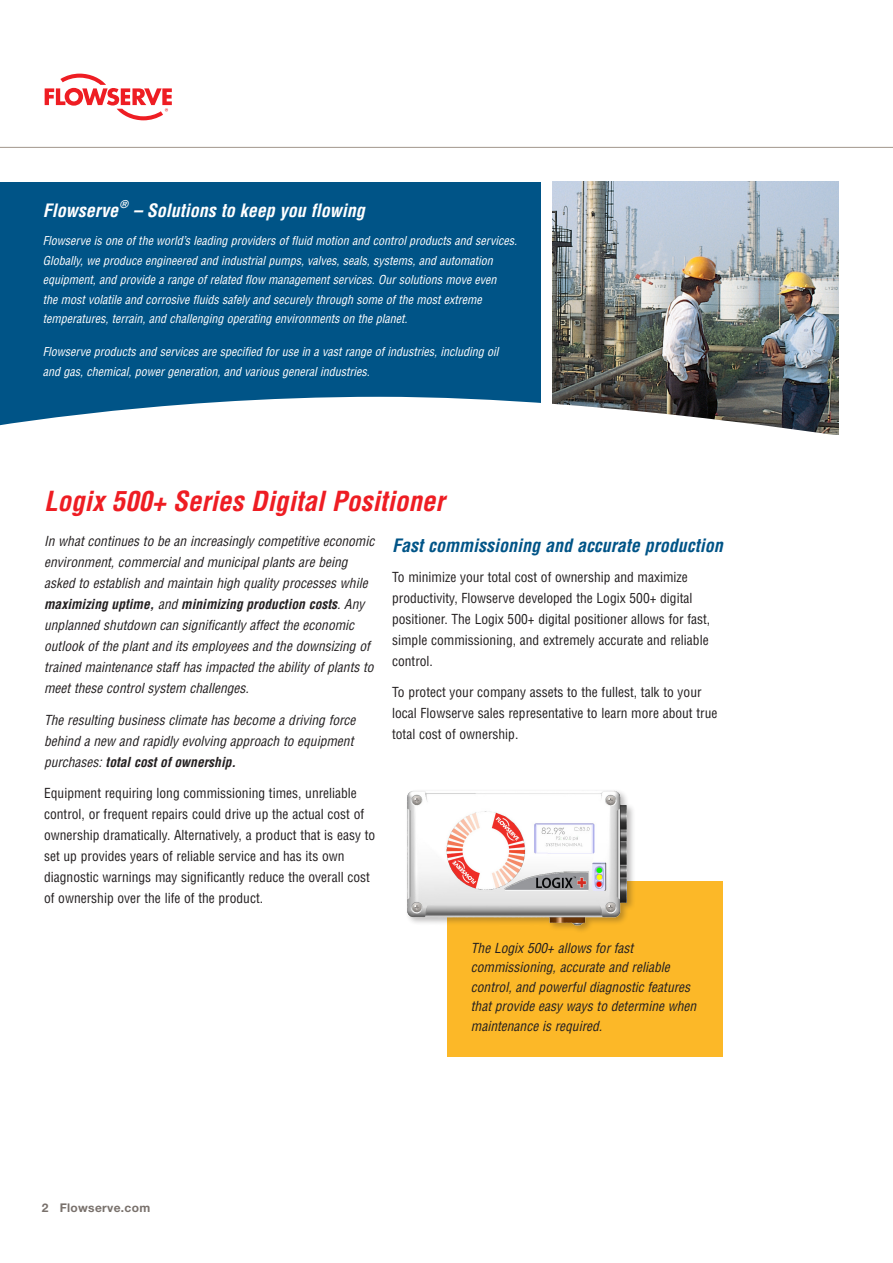
<style>
.page{position:relative;width:893px;height:1263px;background:#fff}
.page>*{position:absolute;margin:0;border:0;box-sizing:border-box;transform-origin:0 0}
.Page_Header{font:italic 700 condensed 27px "Helvetica LT Std";color:#ee1d23}
.Body_Copy{font:italic 700 condensed 18px "Helvetica LT Std";color:#005487}
.Sub_Header{font:italic 700 condensed 18px "Helvetica LT Std";color:#fff}
.Body_Copy-2{font:condensed 13.5px/21px "Helvetica LT Std";color:#231f20}
.Intro_Paragraph{font:italic condensed 13.5px/21px "Helvetica LT Std";color:#231f20}
.Special_Info_Black{font:italic condensed 13.5px/19.5px "Helvetica LT Std";color:#231f20}
.Body_Copy-3{font:italic condensed 12px/19.5px "Helvetica LT Std";color:#fff}
.t1{font:700 12px "Helvetica Neue LT Std";letter-spacing:.025em;color:#79716c}
.Sub_Header-2{font:italic 700 condensed 10.5px "Helvetica LT Std";color:#fff}
.s1{font-weight:700}
</style>
<div class="page">
<hr style="left:0;top:147px;width:893px;height:1px;background:#a1968b">
<svg style="left:45px;top:74px;width:127px;height:46px"></svg>
<div style="left:0;top:182px;width:540px;height:256px;background:#005487"></div>
<div style="left:447px;top:881px;width:276px;height:176px;background:#fcb828"></div>
<div style="left:406px;top:788px;width:230px;height:146px;background:#231f20;opacity:.3"></div>
<img style="left:408px;top:790px;width:219px;height:135px">
<img style="left:553px;top:181px;width:286px;height:216px">
<svg style="left:0;top:397px;width:839px;height:41px;fill:#fff"></svg>
<p class="Sub_Header" style="left:43px;top:199px;width:77px">Flowserve</p>
<p class="Sub_Header-2" style="left:119px;top:198px;width:10px">®</p>
<p class="Sub_Header" style="left:133px;top:199px;width:233px">– Solutions to keep you flowing</p>
<p class="Body_Copy-3" style="left:43px;top:231px;width:476px">Flowserve is one of the world’s leading providers of fluid motion and control products and services.<br>Globally, we produce engineered and industrial pumps, valves, seals, systems, and automation equipment, and provide a range of related flow management services. Our solutions move even<br>the most volatile and corrosive fluids safely and securely through some of the most extreme temperatures, terrain, and challenging operating environments on the planet.</p>
<p class="Body_Copy-3" style="left:43px;top:342px;width:457px">Flowserve products and services are specified for use in a vast range of industries, including oil and gas, chemical, power generation, and various general industries.</p>
<p class="Page_Header" style="left:44px;top:485px;width:402px">Logix 500+ Series Digital Positioner</p>
<p class="Intro_Paragraph" style="left:44px;top:531px;width:332px">In what continues to be an increasingly competitive economic environment, commercial and municipal plants are being asked to establish and maintain high quality processes while <span class="s1">maximizing uptime,</span> and <span class="s1">minimizing production costs</span>. Any unplanned shutdown can significantly affect the economic outlook of the plant and its employees and the downsizing of trained maintenance staff has impacted the ability of plants to meet these control system challenges.</p>
<p class="Intro_Paragraph" style="left:44px;top:710px;width:313px">The resulting business climate has become a driving force behind a new and rapidly evolving approach to equipment purchases: <span class="s1">total cost of ownership.</span></p>
<p class="Body_Copy-2" style="left:44px;top:783px;width:333px">Equipment requiring long commissioning times, unreliable control, or frequent repairs could drive up the actual cost of ownership dramatically. Alternatively, a product that is easy to set up provides years of reliable service and has its own diagnostic warnings may significantly reduce the overall cost of ownership over the life of the product.</p>
<p class="Body_Copy" style="left:392px;top:534px;width:332px">Fast commissioning and accurate production</p>
<p class="Body_Copy-2" style="left:392px;top:566px;width:320px">To minimize your total cost of ownership and maximize productivity, Flowserve developed the Logix 500+ digital positioner. The Logix 500+ digital positioner allows for fast, simple commissioning, and extremely accurate and reliable control.</p>
<p class="Body_Copy-2" style="left:392px;top:682px;width:327px">To protect your company assets to the fullest, talk to your local Flowserve sales representative to learn more about true total cost of ownership.</p>
<p class="Special_Info_Black" style="left:471px;top:938px;width:227px">The Logix 500+ allows for fast commissioning, accurate and reliable control, and powerful diagnostic features that provide easy ways to determine when maintenance is required.</p>
<p class="t1" style="left:42px;top:1201px;width:110px">2 Flowserve.com</p>
</div>
